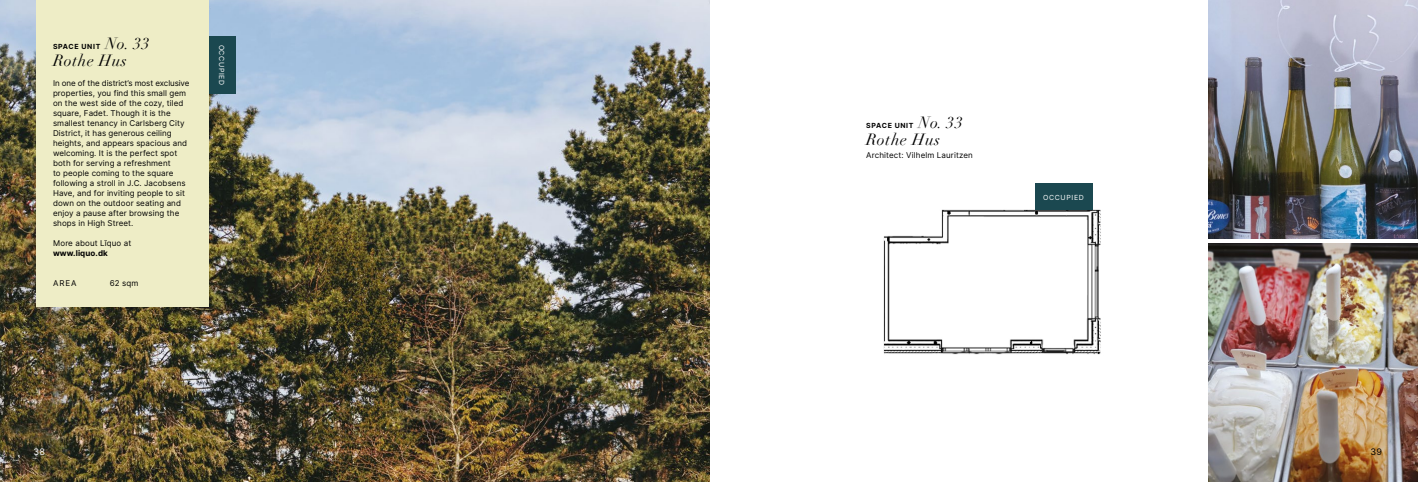
<style>
.page{position:relative;width:1418px;height:482px;background:#fff}
.page>*{position:absolute;margin:0;border:0;box-sizing:border-box;transform-origin:0 0}
.t1{font:italic 16px/17px "Didot";letter-spacing:.04em;color:#000}
.t2{font:9px "Inter";color:#fff}
.t3{font:9px "Inter";color:#000}
.t4{font:8px/10px "Inter";letter-spacing:.01em;color:#000}
.t5{font:700 8px "Inter";letter-spacing:.015em;color:#000}
.t6{font:700 7px "Inter";letter-spacing:.09em;color:#000}
.t7{font:7px "Inter";letter-spacing:.09em;color:#fff}
</style>
<div class="page">
<img style="left:0;top:0;width:709px;height:482px">
<img style="left:1208px;top:0;width:209px;height:238px">
<img style="left:1208px;top:244px;width:209px;height:238px">
<img style="left:883px;top:184px;width:218px;height:171px">
<div style="left:209px;top:36px;width:27px;height:58px;background:#1b4850"></div>
<div style="left:1034px;top:183px;width:58px;height:27px;background:#1b4850"></div>
<div style="left:36px;top:0;width:173px;height:306px;background:#eeedc6"></div>
<h1 class="t1" style="left:53px;top:35px;width:98px;text-indent:52px">No. 33<br>Rothe Hus</h1>
<p class="t4" style="left:53px;top:78px;width:138px">In one of the district’s most exclusive properties, you find this small gem on the west side of the cozy, tiled square, Fadet. Though it is the smallest tenancy in Carlsberg City<br>District, it has generous ceiling heights, and appears spacious and welcoming. It is the perfect spot both for serving a refreshment<br>to people coming to the square following a stroll in J.C. Jacobsens<br>Have, and for inviting people to sit down on the outdoor seating and enjoy a pause after browsing the shops in High Street.</p>
<p class="t4" style="left:53px;top:238px;width:80px">More about Lĭquo at</p>
<p class="t5" style="left:53px;top:247px;width:56px">www.liquo.dk</p>
<p class="t4" style="left:53px;top:278px;width:25px">AREA</p>
<p class="t4" style="left:110px;top:278px;width:30px">62 sqm</p>
<p class="t6" style="left:53px;top:41px;width:49px">SPACE UNIT</p>
<p class="t7" style="left:227px;top:45px;width:42px;rotate:90deg">OCCUPIED</p>
<h1 class="t1" style="left:866px;top:114px;width:98px;text-indent:52px">No. 33<br>Rothe Hus</h1>
<p class="t4" style="left:866px;top:149px;width:108px">Architect: Vilhelm Lauritzen</p>
<p class="t6" style="left:866px;top:120px;width:49px">SPACE UNIT</p>
<p class="t7" style="left:1043px;top:192px;width:42px">OCCUPIED</p>
<p class="t2" style="left:34px;top:445px;width:13px">38</p>
<p class="t3" style="left:1370px;top:445px;width:13px">39</p>
</div>
